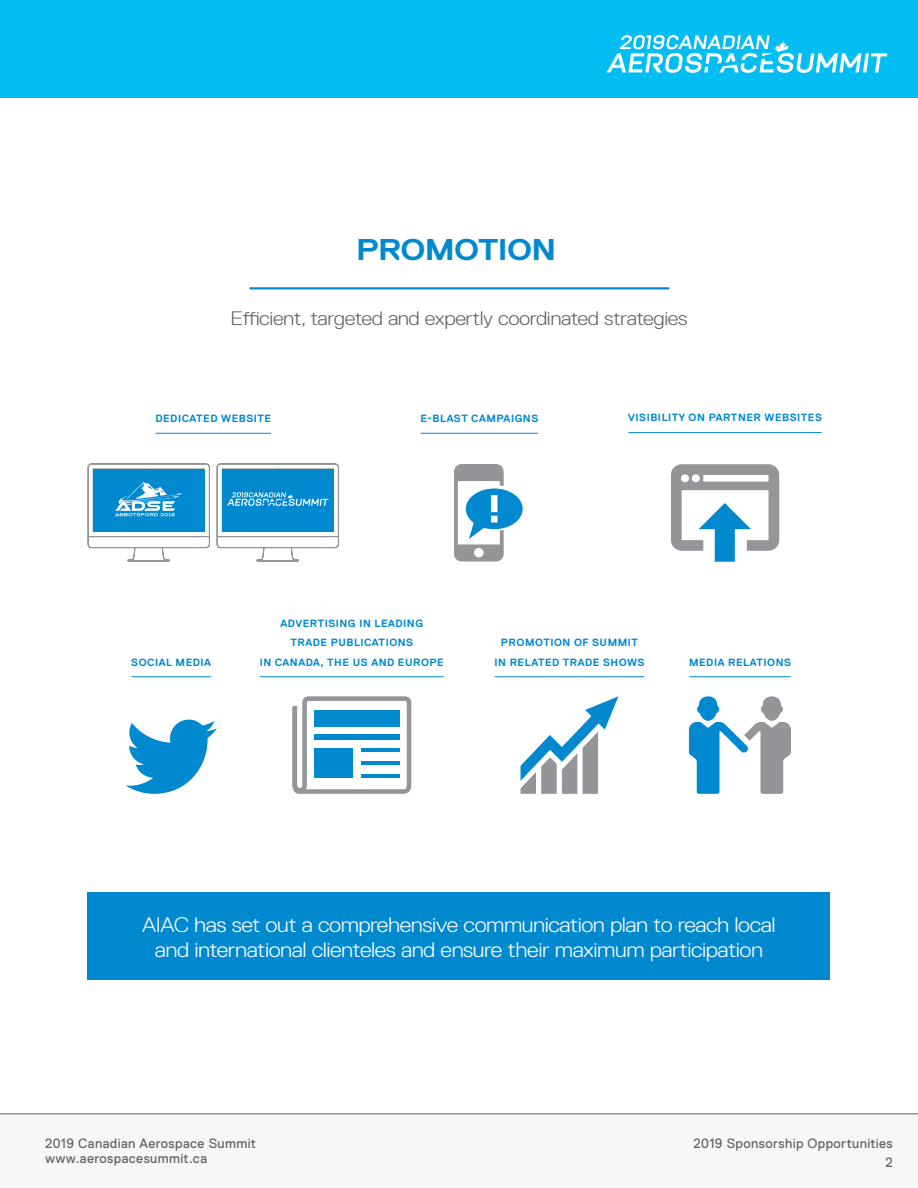
<style>
.page{position:relative;width:918px;height:1188px;background:#fff}
.page>*{position:absolute;margin:0;border:0;box-sizing:border-box;transform-origin:0 0}
.t1{font:700 30px "Replica Pro";letter-spacing:-.02em;color:#0089cf;scale:1.1 1}
.t2{font:300 21px/25.2px "Replica Pro";letter-spacing:-.02em;color:#fff;text-align:center;scale:1.1 1}
.t3{font:300 19.5px "Replica Pro";letter-spacing:-.02em;color:#636366;scale:1.1 1}
.t4{font:13.5px/19.5px "Replica Pro";letter-spacing:.03em;color:#636366;text-align:right}
.t5{font:700 10.5px/19.5px "Replica Pro";letter-spacing:.05em;color:#0089cf;text-align:center}
</style>
<div class="page">
<div style="left:0;top:0;width:918px;height:97px;background:#01bdf2"></div>
<svg style="left:607px;top:35px;width:280px;height:38px"></svg>
<div style="left:0;top:1114px;width:918px;height:74px;background:#f7f7f8"></div>
<hr style="left:0;top:1113px;width:918px;height:1px;background:#636366">
<hr style="left:156px;top:433px;width:115px;height:1px;background:#0089cf">
<svg style="left:87px;top:463px;width:123px;height:99px"></svg>
<hr style="left:421px;top:433px;width:117px;height:1px;background:#0089cf">
<svg style="left:454px;top:464px;width:69px;height:98px"></svg>
<hr style="left:628px;top:432px;width:194px;height:1px;background:#0089cf">
<svg style="left:671px;top:464px;width:108px;height:98px"></svg>
<hr style="left:131px;top:676px;width:80px;height:1px;background:#0089cf">
<svg style="left:126px;top:720px;width:91px;height:74px"></svg>
<hr style="left:689px;top:676px;width:102px;height:1px;background:#0089cf">
<svg style="left:689px;top:696px;width:102px;height:98px"></svg>
<hr style="left:495px;top:676px;width:149px;height:1px;background:#0089cf">
<svg style="left:521px;top:696px;width:97px;height:98px"></svg>
<hr style="left:260px;top:676px;width:184px;height:1px;background:#0089cf">
<svg style="left:292px;top:696px;width:119px;height:98px"></svg>
<div style="left:314px;top:734px;width:86px;height:6px;background:#0089cf"></div>
<div style="left:314px;top:710px;width:86px;height:16px;background:#0089cf"></div>
<hr style="left:361px;top:748px;width:39px;height:4px;background:#0089cf">
<hr style="left:361px;top:761px;width:39px;height:4px;background:#0089cf">
<hr style="left:361px;top:774px;width:39px;height:4px;background:#0089cf">
<div style="left:314px;top:748px;width:38px;height:30px;background:#0089cf"></div>
<svg style="left:249px;top:287px;width:420px;height:2px"></svg>
<div style="left:88px;top:892px;width:742px;height:88px;background:#0089cf"></div>
<svg style="left:216px;top:463px;width:123px;height:99px"></svg>
<h1 class="t1" style="left:356px;top:233px;width:183px">PROMOTION</h1>
<h3 class="t3" style="left:230px;top:307px;width:417px">Efficient, targeted and expertly coordinated strategies</h3>
<p class="t5" style="left:155px;top:409px;width:117px">DEDICATED WEBSITE</p>
<p class="t5" style="left:421px;top:409px;width:119px">E-BLAST CAMPAIGNS</p>
<p class="t5" style="left:628px;top:408px;width:195px">VISIBILITY ON PARTNER WEBSITES</p>
<p class="t5" style="left:260px;top:613px;width:186px">ADVERTISING IN LEADING<br>TRADE PUBLICATIONS<br>IN CANADA, THE US AND EUROPE</p>
<p class="t5" style="left:495px;top:633px;width:152px">PROMOTION OF SUMMIT<br>IN RELATED TRADE SHOWS</p>
<p class="t5" style="left:131px;top:652px;width:81px">SOCIAL MEDIA</p>
<p class="t5" style="left:689px;top:652px;width:104px">MEDIA RELATIONS</p>
<h2 class="t2" style="left:142px;top:912px;width:577px">AIAC has set out a comprehensive communication plan to reach local and international clienteles and ensure their maximum participation</h2>
<p class="t4" style="left:45px;top:1136px;width:213px;line-height:15px;text-align:left">2019 Canadian Aerospace Summit www.aerospacesummit.ca</p>
<p class="t4" style="left:693px;top:1134px;width:201px">2019 Sponsorship Opportunities<br>2</p>
</div>
